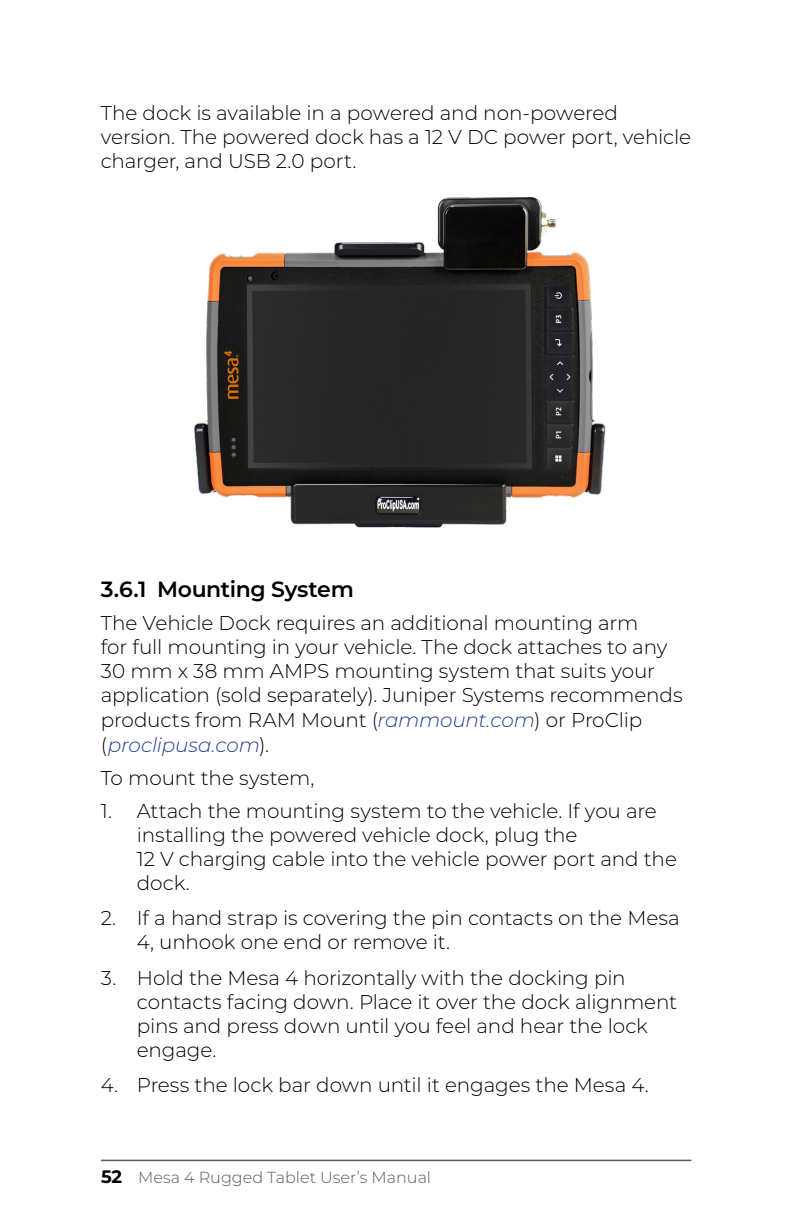
<style>
.page{position:relative;width:792px;height:1224px;background:#fff}
.page>*{position:absolute;margin:0;border:0;box-sizing:border-box;transform-origin:0 0}
.t1{font:600 22px "Montserrat";letter-spacing:-.015em;color:#000}
.t2{font:300 20px/24px "Montserrat";letter-spacing:-.005em;color:#000}
.t3{font:300 16px "Montserrat";color:#58595b}
.s1{font-style:italic;color:#25408f}
.s2{font-weight:700;font-size:18px;color:#000}
</style>
<div class="page">
<hr style="left:101px;top:1160px;width:590px;height:1px;background:#58595b">
<img style="left:194px;top:197px;width:412px;height:331px">
<p class="t2" style="left:101px;top:100px;width:592px">The dock is available in a powered and non-powered version. The powered dock has a 12 V DC power port, vehicle charger, and USB 2.0 port.</p>
<p class="t1" style="left:101px;top:574px;width:255px">3.6.1 Mounting System</p>
<p class="t2" style="left:101px;top:610px;width:583px">The Vehicle Dock requires an additional mounting arm<br>for full mounting in your vehicle. The dock attaches to any 30 mm x 38 mm AMPS mounting system that suits your application (sold separately). Juniper Systems recommends products from RAM Mount (<span class="s1">rammount.com</span>) or ProClip (<span class="s1">proclipusa.com</span>).</p>
<p class="t2" style="left:101px;top:765px;width:215px">To mount the system,</p>
<p class="t2" style="left:137px;top:798px;width:542px;text-indent:-36px">1. Attach the mounting system to the vehicle. If you are installing the powered vehicle dock, plug the<br>12 V charging cable into the vehicle power port and the dock.</p>
<p class="t2" style="left:137px;top:906px;width:545px;text-indent:-36px">2. If a hand strap is covering the pin contacts on the Mesa<br>4, unhook one end or remove it.</p>
<p class="t2" style="left:137px;top:965px;width:542px;text-indent:-36px">3. Hold the Mesa 4 horizontally with the docking pin contacts facing down. Place it over the dock alignment pins and press down until you feel and hear the lock engage.</p>
<p class="t2" style="left:101px;top:1072px;width:550px">4. Press the lock bar down until it engages the Mesa 4.</p>
<p class="t3" style="left:101px;top:1166px;width:332px"><span class="s2">52</span> Mesa 4 Rugged Tablet User’s Manual</p>
</div>
